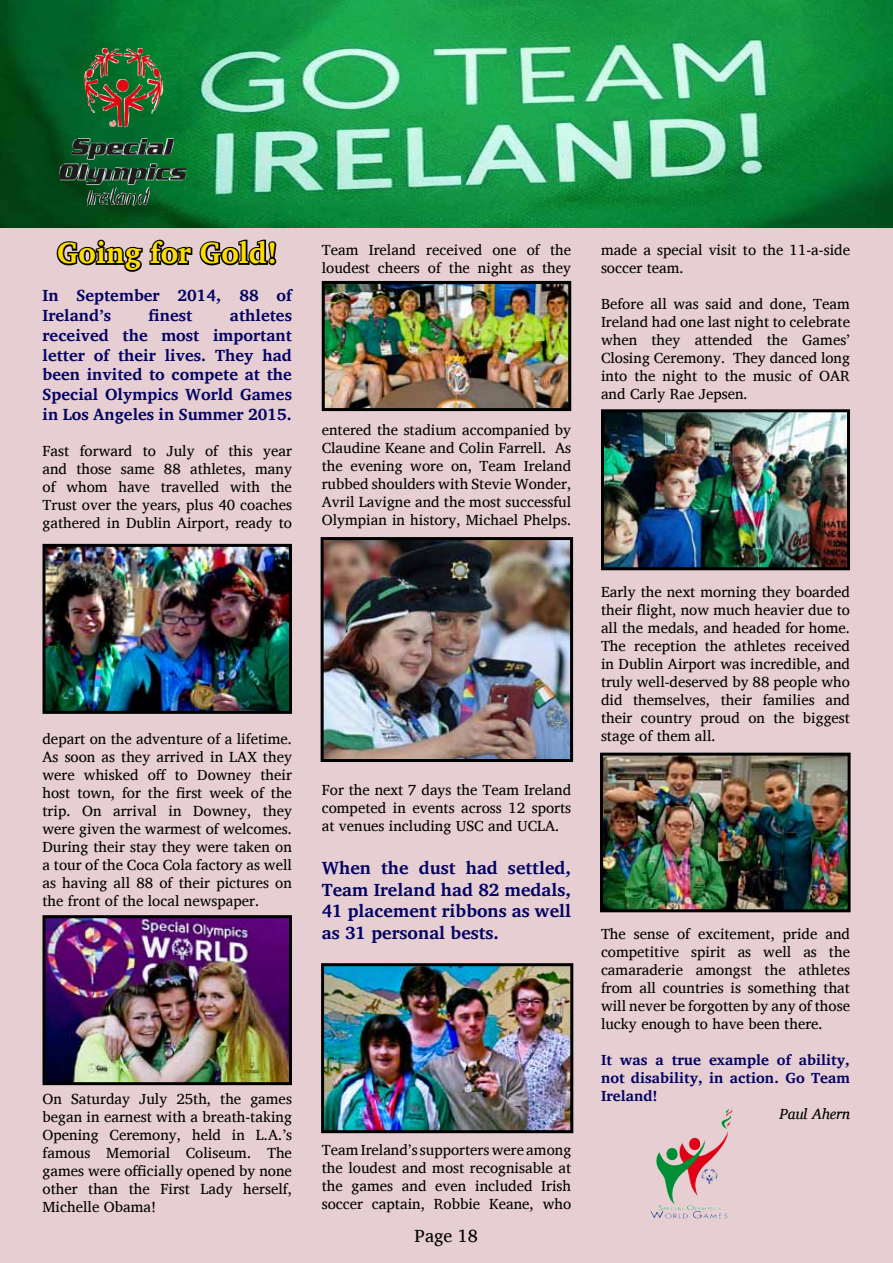
<style>
.page{position:relative;width:893px;height:1263px;background:#fff}
.page>*{position:absolute;margin:0;border:0;box-sizing:border-box;transform-origin:0 0}
.t1{font:700 30px "Charis SIL";color:#fddd01}
.t2{font:700 18px/21.6px "Charis SIL";color:#010163;text-align:justify}
.t3{font:18px "Charis SIL";color:#000}
.t4{font:700 16.5px/19.8px "Charis SIL";color:#010163}
.t5{font:15px/18px "Charis SIL";color:#000;text-align:justify}
.t6{font:700 15px/18px "Charis SIL";color:#010163;text-align:justify}
.t7{font:italic 15px "Charis SIL";color:#000}
</style>
<div class="page">
<div style="left:0;top:119px;width:893px;height:1144px;background:#e6ced2"></div>
<svg style="left:56px;top:239px;width:221px;height:33px"></svg>
<img style="left:0;top:0;width:893px;height:227px">
<img style="left:81px;top:48px;width:86px;height:80px">
<img style="left:47px;top:548px;width:241px;height:162px">
<div style="left:43px;top:544px;width:249px;height:170px;border:3px solid #000"></div>
<img style="left:326px;top:285px;width:241px;height:122px">
<div style="left:322px;top:281px;width:249px;height:130px;border:3px solid #000"></div>
<img style="left:605px;top:413px;width:241px;height:153px">
<div style="left:601px;top:409px;width:249px;height:161px;border:3px solid #000"></div>
<img style="left:604px;top:757px;width:243px;height:151px">
<div style="left:600px;top:753px;width:251px;height:159px;border:3px solid #000"></div>
<img style="left:325px;top:541px;width:244px;height:217px">
<div style="left:321px;top:537px;width:252px;height:225px;border:3px solid #000"></div>
<img style="left:47px;top:919px;width:241px;height:162px">
<div style="left:43px;top:915px;width:249px;height:170px;border:3px solid #000"></div>
<img style="left:325px;top:967px;width:244px;height:162px">
<div style="left:321px;top:963px;width:252px;height:170px;border:3px solid #000"></div>
<img style="left:718px;top:1107px;width:14px;height:39px">
<h1 class="t1" style="left:57px;top:235px;width:222px">Going for Gold!</h1>
<p class="t4" style="left:43px;top:286px;width:251px">In September 2014, 88 of<br>Ireland’s</p>
<p class="t4" style="left:43px;top:305px;width:251px;text-align:justify;text-indent:187px">athletes received the most important letter of their lives. They had been invited to compete at the Special Olympics World Games in Los Angeles in Summer 2015.</p>
<p class="t5" style="left:43px;top:442px;width:251px">Fast forward to July of this year and those same 88 athletes, many of whom have travelled with the Trust over the years, plus 40 coaches gathered in Dublin Airport, ready to</p>
<p class="t4" style="left:149px;top:305px;width:45px">finest</p>
<p class="t5" style="left:322px;top:241px;width:251px">Team Ireland received one of the loudest cheers of the night as they</p>
<p class="t5" style="left:322px;top:421px;width:251px">entered the stadium accompanied by Claudine Keane and Colin Farrell. As the evening wore on, Team Ireland rubbed shoulders with Stevie Wonder, Avril Lavigne and the most successful Olympian in history, Michael Phelps.</p>
<p class="t5" style="left:43px;top:730px;width:251px">depart on the adventure of a lifetime.<br>As soon as they arrived in LAX they were whisked off to Downey their host town, for the first week of the trip. On arrival in Downey, they were given the warmest of welcomes.<br>During their stay they were taken on a tour of the Coca Cola factory as well as having all 88 of their pictures on the front of the local newspaper.</p>
<p class="t5" style="left:322px;top:781px;width:251px">For the next 7 days the Team Ireland competed in events across 12 sports at venues including USC and UCLA.</p>
<p class="t2" style="left:322px;top:857px;width:251px">When the dust had settled, Team Ireland had 82 medals, 41 placement ribbons as well as 31 personal bests.</p>
<p class="t5" style="left:43px;top:1090px;width:251px">On Saturday July 25th, the games began in earnest with a breath-taking Opening Ceremony, held in L.A.’s famous Memorial Coliseum. The games were officially opened by none other than the First Lady herself, Michelle Obama!</p>
<p class="t5" style="left:322px;top:1141px;width:251px">Team Ireland’s supporters were among the loudest and most recognisable at the games and even included Irish soccer captain, Robbie Keane, who</p>
<p class="t3" style="left:415px;top:1225px;width:65px">Page 18</p>
<p class="t5" style="left:601px;top:241px;width:251px">made a special visit to the 11-a-side soccer team.</p>
<p class="t5" style="left:601px;top:295px;width:251px">Before all was said and done, Team Ireland had one last night to celebrate when they attended the Games’ Closing Ceremony. They danced long into the night to the music of OAR and Carly Rae Jepsen.</p>
<p class="t5" style="left:601px;top:583px;width:251px">Early the next morning they boarded their flight, now much heavier due to all the medals, and headed for home.<br>The reception the athletes received in Dublin Airport was incredible, and truly well-deserved by 88 people who did themselves, their families and their country proud on the biggest stage of them all.</p>
<p class="t5" style="left:601px;top:925px;width:251px">The sense of excitement, pride and competitive spirit as well as the camaraderie amongst the athletes from all countries is something that will never be forgotten by any of those lucky enough to have been there.</p>
<p class="t6" style="left:601px;top:1051px;width:251px">It was a true example of ability, not disability, in action. Go Team Ireland!</p>
<p class="t7" style="left:779px;top:1105px;width:72px">Paul Ahern</p>
</div>
